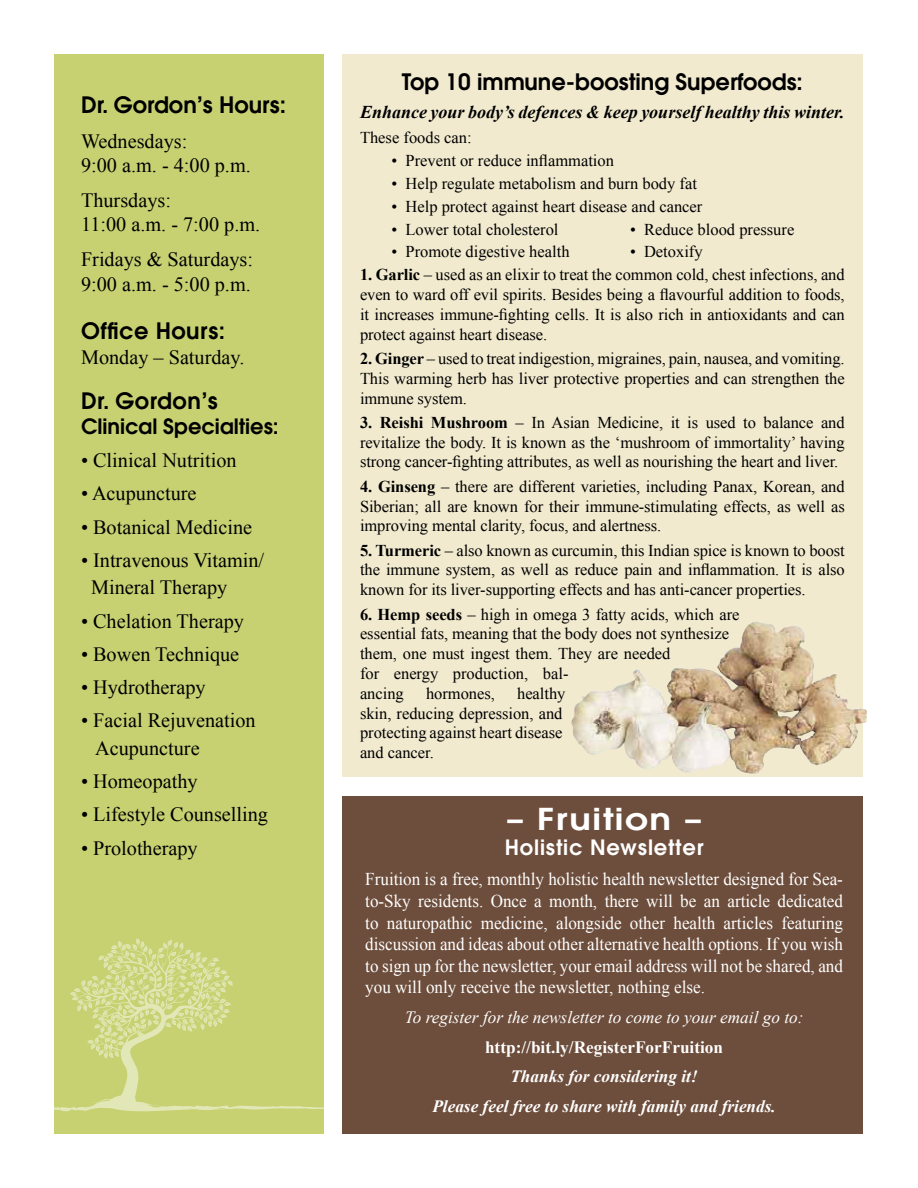
<style>
.page{position:relative;width:918px;height:1188px;background:#fff}
.page>*{position:absolute;margin:0;border:0;box-sizing:border-box;transform-origin:0 0}
.t1{font:600 30px "Avant Garde";letter-spacing:.04em;color:#fff;scale:1.2 1}
.t2{font:600 22.5px "Avant Garde";color:#000}
.t3{font:600 22.5px "Avant Garde";letter-spacing:.02em;color:#000}
.t4{font:600 21px "Avant Garde";color:#000}
.t5{font:600 21px "Avant Garde";letter-spacing:.04em;color:#fff}
.t6{font:20.25px/24.3px "Times New Roman";color:#000}
.t7{font:18px/21.6px "Times New Roman";color:#fff;text-align:justify;scale:.95 1}
.t8{font:italic 700 18px "Times New Roman";color:#000}
.t9{font:italic 700 17.25px/29.7px "Times New Roman";color:#fff;text-align:center}
.t10{font:italic 17.25px "Times New Roman";color:#fff}
.t11{font:700 17.25px "Times New Roman";color:#fff}
.t12{font:16.5px/19.8px "Times New Roman";color:#000;text-align:justify}
.s1{font-weight:700}
</style>
<div class="page">
<div style="left:343px;top:796px;width:520px;height:338px;background:#6d4d3b"></div>
<div style="left:54px;top:54px;width:270px;height:1080px;background:#c7d172"></div>
<svg style="left:54px;top:938px;width:270px;height:174px"></svg>
<div style="left:343px;top:55px;width:520px;height:722px;background:#f1eacf"></div>
<img style="left:571px;top:622px;width:296px;height:152px">
<h2 class="t2" style="left:81px;top:90px;width:207px">Dr. Gordon’s Hours:</h2>
<p class="t6" style="left:81px;top:128px;width:171px">Wednesdays:<br>9:00 a.m. - 4:00 p.m.</p>
<p class="t6" style="left:81px;top:188px;width:181px">Thursdays:<br>11:00 a.m. - 7:00 p.m.</p>
<p class="t6" style="left:81px;top:247px;width:174px">Fridays &amp; Saturdays:<br>9:00 a.m. - 5:00 p.m.</p>
<h2 class="t3" style="left:81px;top:316px;width:145px">Office Hours:</h2>
<p class="t6" style="left:81px;top:344px;width:165px">Monday – Saturday.</p>
<h2 class="t3" style="left:81px;top:386px;width:138px">Dr. Gordon’s</h2>
<p class="t4" style="left:81px;top:412px;width:199px">Clinical Specialties:</p>
<p class="t6" style="left:81px;top:448px;width:157px">• Clinical Nutrition</p>
<p class="t6" style="left:81px;top:481px;width:117px">• Acupuncture</p>
<p class="t6" style="left:81px;top:515px;width:173px">• Botanical Medicine</p>
<p class="t6" style="left:91px;top:546px;width:175px;line-height:27.3px;text-indent:-10px">• Intravenous Vitamin/<br>Mineral Therapy</p>
<p class="t6" style="left:81px;top:608px;width:165px">• Chelation Therapy</p>
<p class="t6" style="left:81px;top:642px;width:160px">• Bowen Technique</p>
<p class="t6" style="left:81px;top:675px;width:126px">• Hydrotherapy</p>
<p class="t6" style="left:95px;top:707px;width:162px;line-height:27.3px;text-indent:-14px">• Facial Rejuvenation<br>Acupuncture</p>
<p class="t6" style="left:81px;top:769px;width:118px">• Homeopathy</p>
<p class="t6" style="left:81px;top:802px;width:189px">• Lifestyle Counselling</p>
<p class="t6" style="left:81px;top:835px;width:118px">• Prolotherapy</p>
<h2 class="t2" style="left:402px;top:67px;width:403px">Top 10 immune-boosting Superfoods:</h2>
<p class="t8" style="left:360px;top:101px;width:486px">Enhance your body’s defences &amp; keep yourself healthy this winter.</p>
<p class="t12" style="left:360px;top:128px;width:113px">These foods can:</p>
<p class="t12" style="left:391px;top:151px;width:224px">• Prevent or reduce inflammation</p>
<p class="t12" style="left:391px;top:173px;width:307px">• Help regulate metabolism and burn body fat</p>
<p class="t12" style="left:391px;top:196px;width:312px">• Help protect against heart disease and cancer</p>
<p class="t12" style="left:391px;top:219px;width:169px">• Lower total cholesterol</p>
<p class="t12" style="left:630px;top:219px;width:166px">• Reduce blood pressure</p>
<p class="t12" style="left:391px;top:242px;width:180px">• Promote digestive health</p>
<p class="t12" style="left:630px;top:242px;width:74px">• Detoxify</p>
<p class="t12" style="left:360px;top:265px;width:486px"><span class="s1">1. Garlic</span> – used as an elixir to treat the common cold, chest infections, and even to ward off evil spirits. Besides being a flavourful addition to foods, it increases immune-fighting cells. It is also rich in antioxidants and can protect against heart disease.</p>
<p class="t12" style="left:360px;top:348px;width:486px"><span class="s1">2. Ginger</span> – used to treat indigestion, migraines, pain, nausea, and vomiting.<br>This warming herb has liver protective properties and can strengthen the immune system.</p>
<p class="t12" style="left:360px;top:412px;width:486px"><span class="s1">3. Reishi Mushroom</span> – In Asian Medicine, it is used to balance and revitalize the body. It is known as the ‘mushroom of immortality’ having strong cancer-fighting attributes, as well as nourishing the heart and liver.</p>
<p class="t12" style="left:360px;top:476px;width:486px"><span class="s1">4. Ginseng</span> – there are different varieties, including Panax, Korean, and Siberian; all are known for their immune-stimulating effects, as well as improving mental clarity, focus, and alertness.</p>
<p class="t12" style="left:360px;top:540px;width:486px"><span class="s1">5. Turmeric</span> – also known as curcumin, this Indian spice is known to boost the immune system, as well as reduce pain and inflammation. It is also known for its liver-supporting effects and has anti-cancer properties.</p>
<p class="t12" style="left:360px;top:604px;width:381px;text-align:left"><span class="s1">6. Hemp seeds</span> – high in omega 3 fatty acids, which are essential fats, meaning that the body does not synthesize them, one must ingest them. They are needed<br>for energy production, bal-<br>ancing</p>
<p class="t12" style="left:360px;top:683px;width:207px;text-align:left;text-indent:157px">healthy skin, reducing depression, and protecting against heart disease and cancer.</p>
<p class="t12" style="left:426px;top:683px;width:70px">hormones,</p>
<h1 class="t1" style="left:506px;top:799px;width:165px">– Fruition –</h1>
<p class="t5" style="left:505px;top:833px;width:200px">Holistic Newsletter</p>
<p class="t7" style="left:365px;top:868px;width:505px">Fruition is a free, monthly holistic health newsletter designed for Sea&shy;to-Sky residents. Once a month, there will be an article dedicated to naturopathic medicine, alongside other health articles featuring discussion and ideas about other alternative health options. If you wish to sign up for the newsletter, your email address will not be shared, and you will only receive the newsletter, nothing else.</p>
<p class="t10" style="left:405px;top:1007px;width:400px">To register for the newsletter to come to your email go to:</p>
<p class="t11" style="left:485px;top:1037px;width:240px">http://bit.ly/RegisterForFruition</p>
<p class="t9" style="left:432px;top:1062px;width:345px">Thanks for considering it!<br>Please feel free to share with family and friends.</p>
</div>
